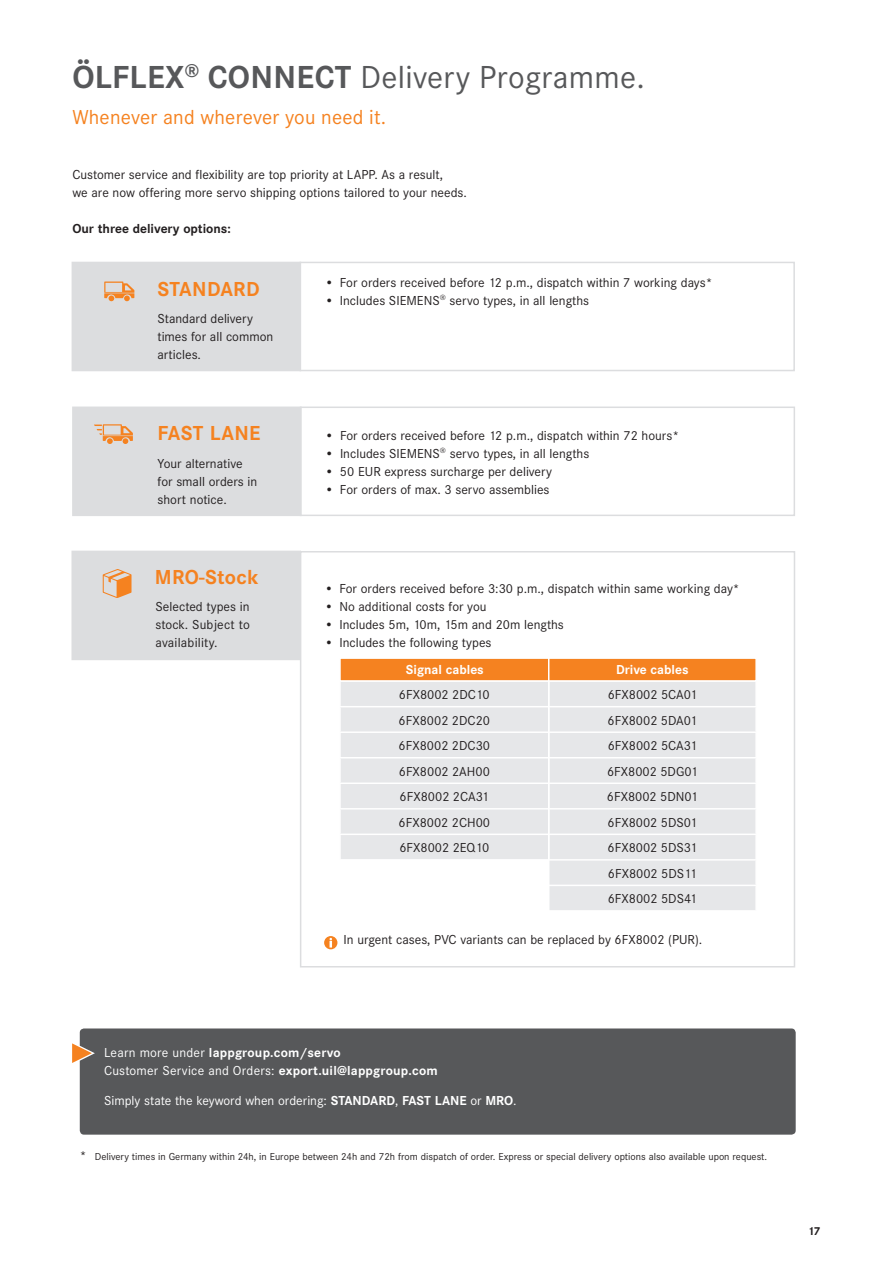
<style>
.page{position:relative;width:894px;height:1264px;background:#fff}
.page>*{position:absolute;margin:0;border:0;box-sizing:border-box;transform-origin:0 0}
.t1{font:33px "Corporate STOT";letter-spacing:.01em;color:#57585a}
.t2{font:21px "Corporate STOT";letter-spacing:.01em;color:#f58220}
.t3{font:700 21px "Corporate STOT";letter-spacing:.015em;color:#f58220}
.t4{font:13.5px/18px "Corporate STOT";color:#231f20}
.t5{font:700 13.5px/18px "Corporate STOT";color:#fff}
.t6{font:13.5px "Corporate STOT";color:#fff}
.t7{font:700 13.5px "Corporate STOT";color:#231f20}
.t8{font:700 12px "Corporate STOT";color:#231f20}
.t9{font:10.5px "Corporate STOT";color:#231f20}
.s1{font-weight:700}
.s2{font-weight:400}
.s3{font-size:13.5px}
</style>
<div class="page">
<div style="left:299px;top:262px;width:495px;height:109px;border:2px solid #dcdddf"></div>
<div style="left:300px;top:406px;width:495px;height:110px;border:2px solid #dcdddf"></div>
<div style="left:300px;top:551px;width:495px;height:416px;border:2px solid #dcdddf"></div>
<div style="left:71px;top:550px;width:230px;height:110px;background:#dcdddf;border:2px solid #dcdddf"></div>
<div style="left:72px;top:406px;width:229px;height:110px;background:#dcdddf;border:2px solid #dcdddf"></div>
<div style="left:339px;top:657px;width:417px;height:24px;background:#f58220;border:2px solid #fff"></div>
<div style="left:72px;top:262px;width:229px;height:109px;background:#dcdddf"></div>
<div style="left:549px;top:682px;width:206px;height:228px;background:#e6e7e9"></div>
<hr style="left:548px;top:706px;width:208px;height:1px;background:#fff">
<hr style="left:548px;top:731px;width:208px;height:2px;background:#fff">
<hr style="left:548px;top:757px;width:208px;height:1px;background:#fff">
<hr style="left:548px;top:782px;width:208px;height:2px;background:#fff">
<hr style="left:548px;top:808px;width:208px;height:1px;background:#fff">
<hr style="left:339px;top:680px;width:209px;height:1px;background:#fff">
<hr style="left:548px;top:680px;width:208px;height:1px;background:#fff">
<hr style="left:548px;top:833px;width:208px;height:2px;background:#fff">
<div style="left:341px;top:682px;width:207px;height:177px;background:#e6e7e9"></div>
<hr style="left:548px;top:859px;width:208px;height:1px;background:#fff">
<svg style="left:755px;top:682px;width:1px;height:228px"></svg>
<hr style="left:548px;top:884px;width:208px;height:2px;background:#fff">
<svg style="left:103px;top:569px;width:28px;height:29px"></svg>
<hr style="left:548px;top:657px;width:1px;height:264px;background:#fff">
<svg style="left:324px;top:936px;width:13px;height:13px"></svg>
<div style="left:80px;top:1028px;width:715px;height:106px;background:#57585a"></div>
<svg style="left:72px;top:1043px;width:20px;height:19px"></svg>
<svg style="left:104px;top:281px;width:30px;height:20px"></svg>
<svg style="left:94px;top:424px;width:39px;height:20px"></svg>
<h1 class="t1" style="left:72px;top:58px;width:574px"><span class="s1">ÖLFLEX</span><sup>®</sup> <span class="s1">CONNECT</span> Delivery Programme.</h1>
<h2 class="t2" style="left:72px;top:105px;width:315px">Whenever and wherever you need it.</h2>
<p class="t4" style="left:72px;top:165px;width:396px">Customer service and flexibility are top priority at LAPP. As a result,<br>we are now offering more servo shipping options tailored to your needs.</p>
<p class="t7" style="left:72px;top:220px;width:160px">Our three delivery options:</p>
<h2 class="t3" style="left:157px;top:276px;width:104px">STANDARD</h2>
<p class="t4" style="left:157px;top:309px;width:117px">Standard delivery times for all common articles.</p>
<h2 class="t3" style="left:157px;top:420px;width:20px">Fast</h2>
<h2 class="t3" style="left:210px;top:420px;width:52px">LANE</h2>
<p class="t4" style="left:158px;top:454px;width:101px">Your alternative for small orders in short notice.</p>
<h2 class="t3" style="left:155px;top:564px;width:105px">MRO-Stock</h2>
<p class="t4" style="left:155px;top:597px;width:96px;text-align:justify">Selected types in stock. Subject to availability.</p>
<p class="t4" style="left:325px;top:273px;width:389px">• For orders received before 12 p.m., dispatch within 7 working days*</p>
<p class="t4" style="left:325px;top:291px;width:266px">• Includes SIEMENS<sup>®</sup> servo types, in all lengths</p>
<p class="t4" style="left:325px;top:426px;width:355px">• For orders received before 12 p.m., dispatch within 72 hours*</p>
<p class="t4" style="left:325px;top:444px;width:266px">• Includes SIEMENS<sup>®</sup> servo types, in all lengths</p>
<p class="t4" style="left:325px;top:462px;width:228px">• 50 EUR express surcharge per delivery</p>
<p class="t4" style="left:325px;top:480px;width:226px">• For orders of max. 3 servo assemblies</p>
<p class="t4" style="left:324px;top:579px;width:417px">• For orders received before 3:30 p.m., dispatch within same working day*</p>
<p class="t4" style="left:324px;top:597px;width:164px">• No additional costs for you</p>
<p class="t4" style="left:324px;top:615px;width:241px">• Includes 5m, 10m, 15m and 20m lengths</p>
<p class="t4" style="left:324px;top:633px;width:169px">• Includes the following types</p>
<p class="t5" style="left:406px;top:661px;width:79px">Signal cables</p>
<p class="t5" style="left:616px;top:661px;width:74px">Drive cables</p>
<p class="t4" style="left:399px;top:685px;width:92px">6FX8002 2DC10</p>
<p class="t4" style="left:607px;top:685px;width:91px">6FX8002 5CA01</p>
<p class="t4" style="left:398px;top:711px;width:93px">6FX8002 2DC20</p>
<p class="t4" style="left:607px;top:711px;width:91px">6FX8002 5DA01</p>
<p class="t4" style="left:398px;top:736px;width:93px">6FX8002 2DC30</p>
<p class="t4" style="left:607px;top:736px;width:91px">6FX8002 5CA31</p>
<p class="t4" style="left:399px;top:762px;width:93px">6FX8002 2AH00</p>
<p class="t4" style="left:607px;top:762px;width:92px">6FX8002 5DG01</p>
<p class="t4" style="left:399px;top:787px;width:91px">6FX8002 2CA31</p>
<p class="t4" style="left:606px;top:787px;width:93px">6FX8002 5DN01</p>
<p class="t4" style="left:398px;top:813px;width:93px">6FX8002 2CH00</p>
<p class="t4" style="left:607px;top:813px;width:91px">6FX8002 5DS01</p>
<p class="t4" style="left:399px;top:838px;width:91px">6FX8002 2EQ10</p>
<p class="t4" style="left:607px;top:835px;width:91px;line-height:25.5px;text-align:justify">6FX8002 5DS31<br>6FX8002 5DS11<br>6FX8002 5DS41</p>
<p class="t4" style="left:343px;top:930px;width:360px">In urgent cases, PVC variants can be replaced by 6FX8002 (PUR).</p>
<p class="t5" style="left:104px;top:1043px;width:335px"><span class="s2">Learn more under</span> lappgroup.com/servo<br><span class="s2">Customer Service and Orders:</span> export.uil@lappgroup.com</p>
<p class="t6" style="left:104px;top:1092px;width:237px">Simply state the keyword when ordering: <span class="s1">Standard</span></p>
<p class="t5" style="left:395px;top:1091px;width:10px"><span class="s2">,</span> fast</p>
<p class="t5" style="left:434px;top:1091px;width:9px">lane</p>
<p class="t6" style="left:470px;top:1092px;width:48px">or <span class="s1">MRO</span>.</p>
<p class="t9" style="left:80px;top:1150px;width:689px"><span class="s3">*</span> Delivery times in Germany within 24h, in Europe between 24h and 72h from dispatch of order. Express or special delivery options also available upon request.</p>
<p class="t8" style="left:807px;top:1223px;width:14px">17</p>
</div>
